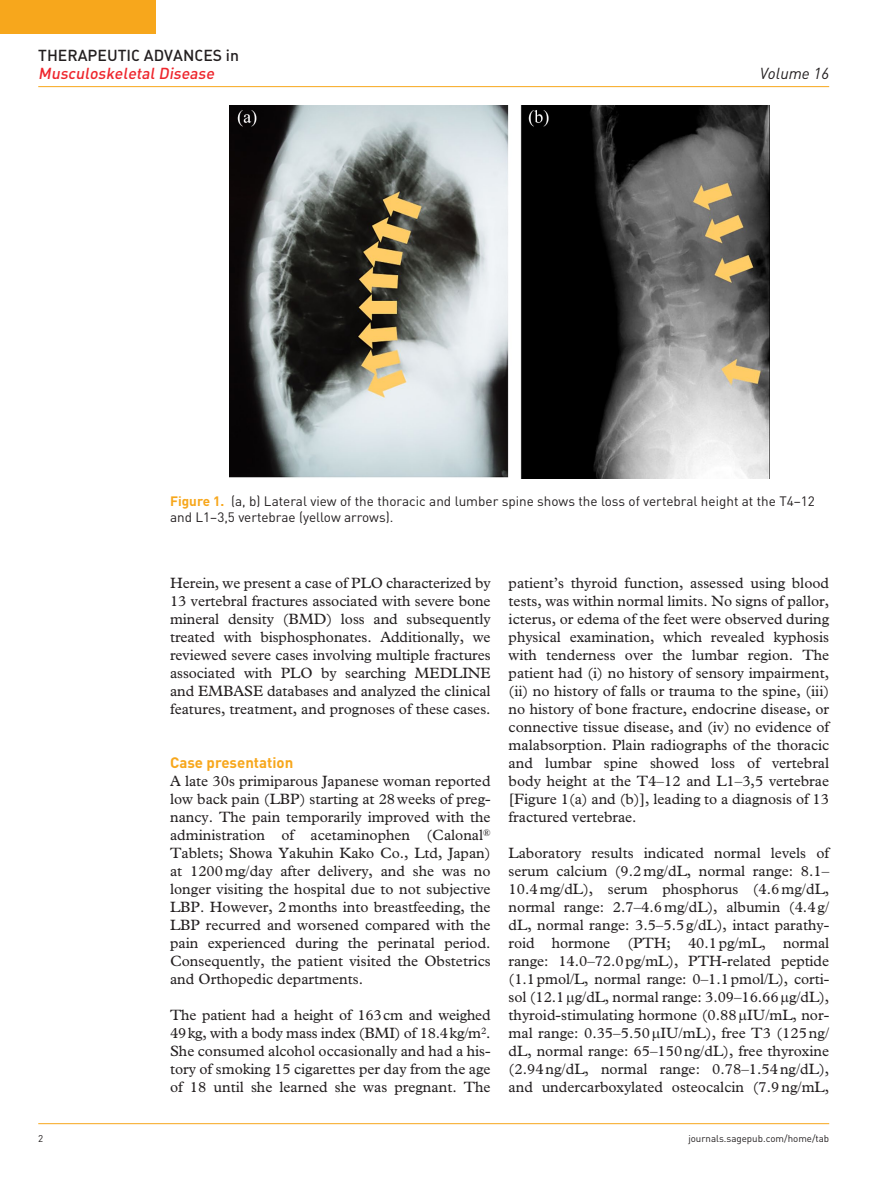
<style>
.page{position:relative;width:893px;height:1191px;background:#fff}
.page>*{position:absolute;margin:0;border:0;box-sizing:border-box;transform-origin:0 0}
.t1{font:italic 15.75px "DIN Medium Alternate";color:#ee262d}
.t2{font:15.75px "DIN Medium Alternate";color:#231f20}
.t3{font:italic 15.75px "DIN";color:#231f20}
.t4{font:15px/18px "Plantin Std";color:#231f20;text-align:justify}
.t5{font:700 15px "DIN";color:#f7a71c}
.t6{font:13.5px/15.8px "DIN";color:#231f20}
.t7{font:9.75px "DIN";color:#231f20}
.s1{font-weight:700;color:#f7a71c}
</style>
<div class="page">
<hr style="left:38px;top:86px;width:791px;height:1px;background:#f7a71c">
<hr style="left:38px;top:1123px;width:791px;height:1px;background:#f7a71c">
<div style="left:0;top:0;width:155px;height:34px;background:#f7a71c"></div>
<img style="left:230px;top:106px;width:540px;height:372px">
<p class="t2" style="left:38px;top:45px;width:202px">THERAPEUTIC ADVANCES IN</p>
<p class="t1" style="left:38px;top:63px;width:181px">MusculoskeletalDisease</p>
<p class="t3" style="left:760px;top:63px;width:71px">Volume 16</p>
<p class="t6" style="left:170px;top:493px;width:646px"><span class="s1">Figure 1.</span> (a, b) Lateral view of the thoracic and lumber spine shows the loss of vertebral height at the T4–12 and L1–3,5 vertebrae (yellow arrows).</p>
<p class="t4" style="left:170px;top:574px;width:322px">Herein, we present a case of PLO characterized by 13 vertebral fractures associated with severe bone mineral density (BMD) loss and subsequently treated with bisphosphonates. Additionally, we reviewed severe cases involving multiple fractures associated with PLO by searching MEDLINE and EMBASE databases and analyzed the clinical features, treatment, and prognoses of these cases.</p>
<p class="t5" style="left:170px;top:753px;width:125px">Case presentation</p>
<p class="t4" style="left:170px;top:772px;width:322px">A late 30s primiparous Japanese woman reported low back pain (LBP) starting at 28weeks of preg&shy;nancy. The pain temporarily improved with the administration of acetaminophen (Calonal<sup>® </sup>Tablets; Showa Yakuhin Kako Co., Ltd, Japan) at 1200mg/day after delivery, and she was no longer visiting the hospital due to not subjective LBP. However, 2months into breastfeeding, the LBP recurred and worsened compared with the pain experienced during the perinatal period.<br>Consequently, the patient visited the Obstetrics and Orthopedic departments.</p>
<p class="t4" style="left:170px;top:1006px;width:322px">The patient had a height of 163cm and weighed 49kg, with a body mass index (BMI) of 18.4kg/m<sup>2</sup>.<br>She consumed alcohol occasionally and had a his&shy;tory of smoking 15 cigarettes per day from the age of 18 until she learned she was pregnant. The</p>
<p class="t4" style="left:509px;top:574px;width:322px">patient’s thyroid function, assessed using blood tests, was within normal limits. No signs of pallor, icterus, or edema of the feet were observed during physical examination, which revealed kyphosis with tenderness over the lumbar region. The patient had (i) no history of sensory impairment, (ii) no history of falls or trauma to the spine, (iii) no history of bone fracture, endocrine disease, or connective tissue disease, and (iv) no evidence of malabsorption. Plain radiographs of the thoracic and lumbar spine showed loss of vertebral body height at the T4–12 and L1–3,5 vertebrae [Figure 1(a) and (b)], leading to a diagnosis of 13 fractured vertebrae.</p>
<p class="t4" style="left:509px;top:844px;width:322px">Laboratory results indicated normal levels of serum calcium (9.2mg/dL, normal range: 8.1– 10.4mg/dL), serum phosphorus (4.6mg/dL, normal range: 2.7–4.6mg/dL), albumin (4.4g/ dL, normal range: 3.5–5.5g/dL), intact parathy&shy;roid hormone (PTH; 40.1pg/mL, normal range: 14.0–72.0pg/mL), PTH-related peptide (1.1pmol/L, normal range: 0–1.1pmol/L), corti&shy;sol (12.1 g/dL, normal range: 3.09–16.66 g/dL), thyroid-stimulating hormone (0.88 IU/mL, nor&shy;mal range: 0.35–5.50 IU/mL), free T3 (125ng/ dL, normal range: 65–150ng/dL), free thyroxine (2.94ng/dL, normal range: 0.78–1.54ng/dL), and undercarboxylated osteocalcin (7.9ng/mL,</p>
<p class="t7" style="left:38px;top:1132px;width:7px">2</p>
<p class="t7" style="left:688px;top:1132px;width:142px">journals.sagepub.com/home/tab</p>
</div>
